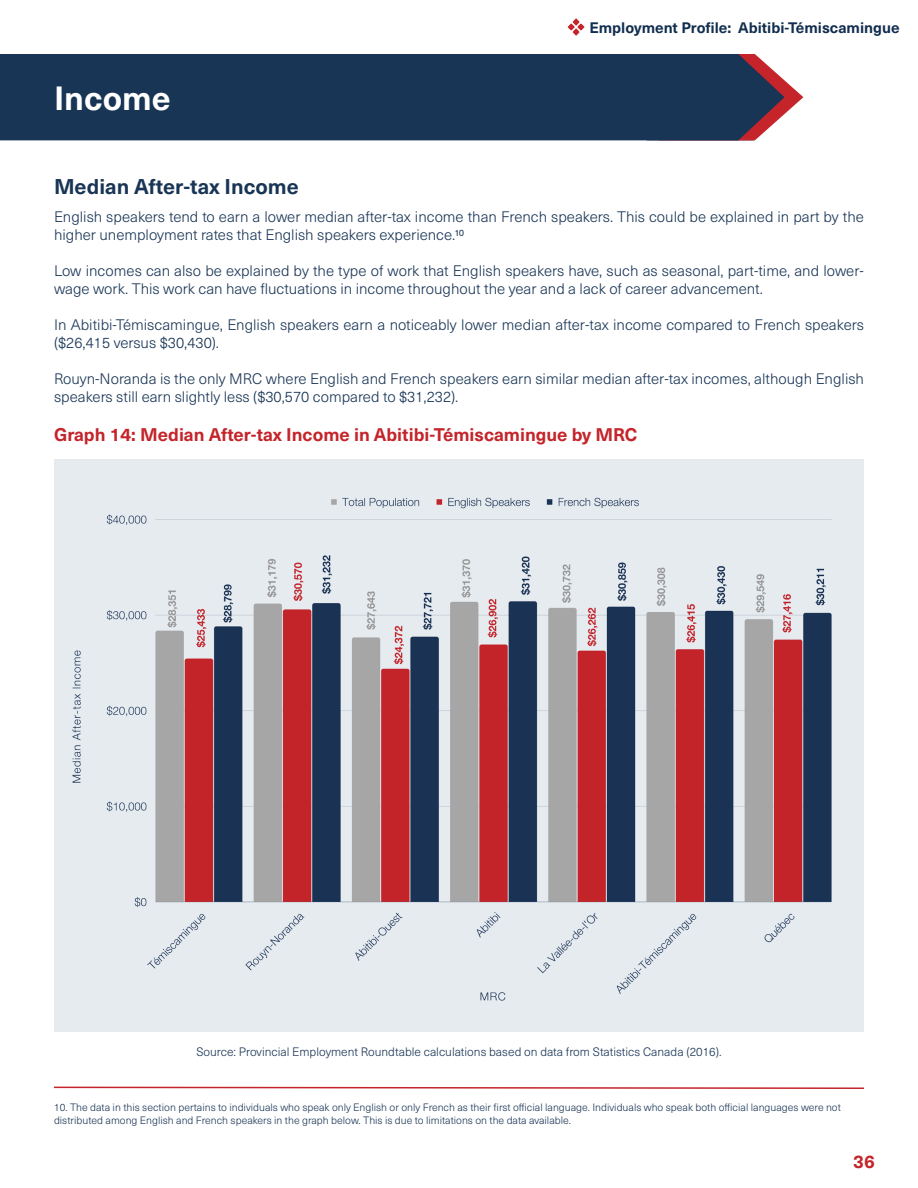
<style>
.page{position:relative;width:918px;height:1188px;background:#fff}
.page>*{position:absolute;margin:0;border:0;box-sizing:border-box;transform-origin:0 0}
.t1{font:700 33px "Neue Haas Unica W1 G";color:#fff}
.t2{font:700 21px "Neue Haas Unica W1 G";color:#193555}
.t3{font:700 18px "Neue Haas Unica W1 G";color:#c4242a}
.t4{font:300 15px/18px "Neue Haas Unica W1 G";color:#193555}
.t5{font:700 15px "Neue Haas Unica W1 G";color:#122e4f}
.t6{font:300 12px "Neue Haas Unica W1 G";color:#193555}
.t7{font:300 10.5px/12.6px "Neue Haas Unica W1 G";color:#193555}
</style>
<div class="page">
<div style="left:0;top:54px;width:754px;height:86px;background:#193555"></div>
<svg style="left:600px;top:54px;width:204px;height:87px"></svg>
<svg style="left:568px;top:18px;width:17px;height:18px"></svg>
<img style="left:54px;top:459px;width:810px;height:573px">
<svg style="left:54px;top:1086px;width:810px;height:3px"></svg>
<p class="t1" style="left:54px;top:73px;width:118px">Income</p>
<p class="t2" style="left:54px;top:171px;width:246px">Median After-tax Income</p>
<p class="t5" style="left:589px;top:16px;width:312px">Employment Profile: Abitibi-Témiscamingue</p>
<p class="t4" style="left:54px;top:207px;width:811px">English speakers tend to earn a lower median after-tax income than French speakers. This could be explained in part by the higher unemployment rates that English speakers experience.10</p>
<p class="t4" style="left:54px;top:261px;width:811px">Low incomes can also be explained by the type of work that English speakers have, such as seasonal, part-time, and lower&shy;wage work. This work can have fluctuations in income throughout the year and a lack of career advancement.</p>
<p class="t4" style="left:54px;top:315px;width:811px">In Abitibi-Témiscamingue, English speakers earn a noticeably lower median after-tax income compared to French speakers ($26,415 versus $30,430).</p>
<p class="t4" style="left:54px;top:369px;width:812px">Rouyn-Noranda is the only MRC where English and French speakers earn similar median after-tax incomes, although English speakers still earn slightly less ($30,570 compared to $31,232).</p>
<p class="t3" style="left:54px;top:420px;width:585px">Graph 14: Median After-tax Income in Abitibi-Témiscamingue by MRC</p>
<p class="t6" style="left:196px;top:1043px;width:527px">Source: Provincial Employment Roundtable calculations based on data from Statistics Canada (2016).</p>
<p class="t7" style="left:54px;top:1101px;width:788px">10. The data in this section pertains to individuals who speak only English or only French as their first official language. Individuals who speak both official languages were not distributed among English and French speakers in the graph below. This is due to limitations on the data available.</p>
<p class="t3" style="left:853px;top:1148px;width:23px">36</p>
</div>
